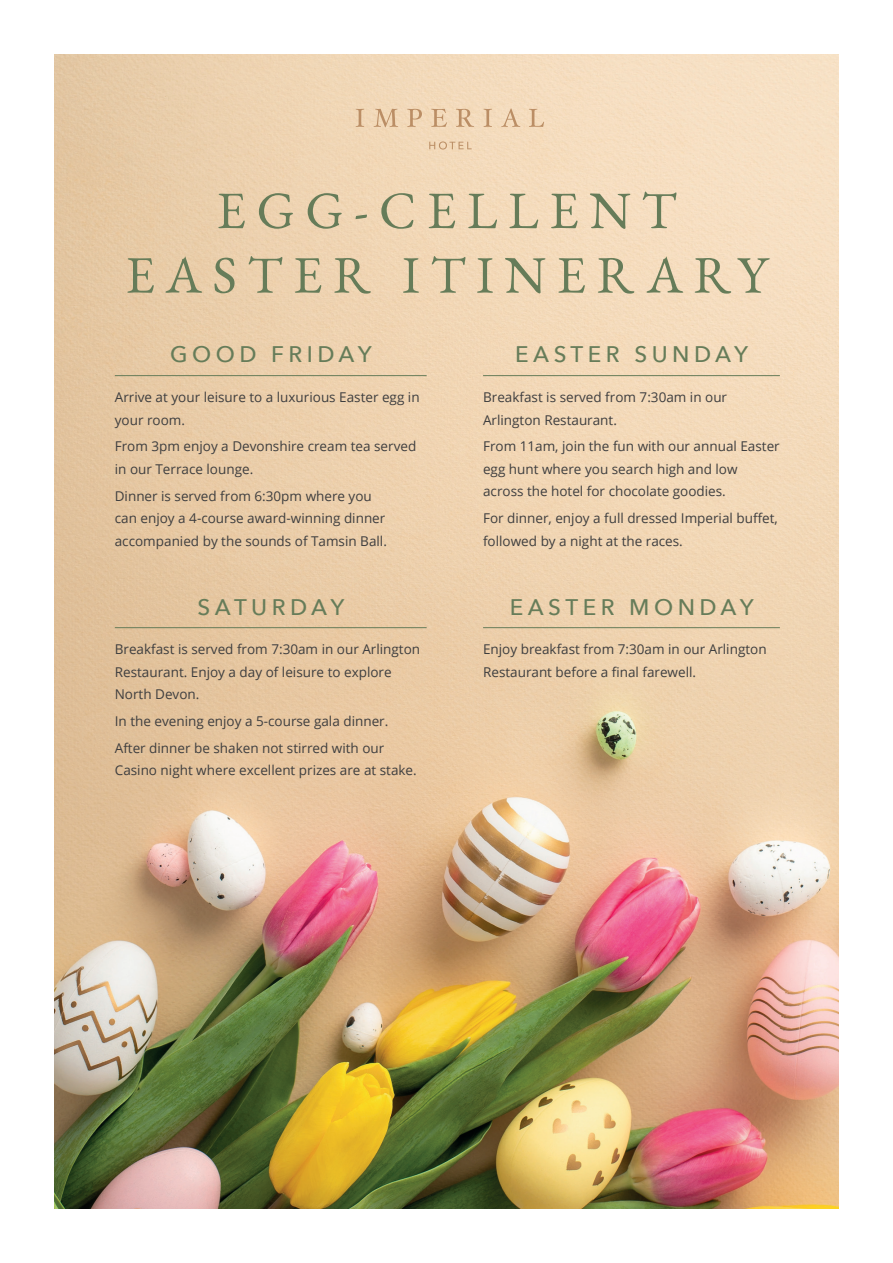
<style>
.page{position:relative;width:893px;height:1263px;background:#fff}
.page>*{position:absolute;margin:0;border:0;box-sizing:border-box;transform-origin:0 0}
.t1{font:52.5px/64.5px "EB Garamond";letter-spacing:.2em;color:#667c59;text-align:center}
.t2{font:500 22.5px "Avenir Next";letter-spacing:.2em;color:#667c59}
.t3{font:13.5px/22.5px "Open Sans";color:#3e3e3f}
</style>
<div class="page">
<img style="left:54px;top:54px;width:785px;height:1155px">
<svg style="left:356px;top:108px;width:188px;height:19px;background:#e7caa9"></svg>
<svg style="left:429px;top:141px;width:43px;height:8px"></svg>
<hr style="left:115px;top:375px;width:312px;height:1px;background:#667c59">
<hr style="left:115px;top:627px;width:312px;height:1px;background:#667c59">
<hr style="left:483px;top:375px;width:297px;height:1px;background:#667c59">
<hr style="left:483px;top:627px;width:297px;height:1px;background:#667c59">
<h1 class="t1" style="left:125px;top:178px;width:644px">EGG-CELLENT<br>EASTER ITINERARY</h1>
<h2 class="t2" style="left:170px;top:335px;width:203px">GOOD FRIDAY</h2>
<p class="t3" style="left:115px;top:385px;width:306px">Arrive at your leisure to a luxurious Easter egg in your room.</p>
<p class="t3" style="left:115px;top:435px;width:303px">From 3pm enjoy a Devonshire cream tea served in our Terrace lounge.</p>
<p class="t3" style="left:115px;top:484px;width:274px">Dinner is served from 6:30pm where you can enjoy a 4-course award-winning dinner accompanied by the sounds of Tamsin Ball.</p>
<h2 class="t2" style="left:198px;top:587px;width:148px">SATURDAY</h2>
<p class="t3" style="left:115px;top:637px;width:307px">Breakfast is served from 7:30am in our Arlington<br>Restaurant. Enjoy a day of leisure to explore<br>North Devon.</p>
<p class="t3" style="left:115px;top:707px;width:275px;line-height:26.7px">In the evening enjoy a 5-course gala dinner.<br>After dinner be shaken not stirred with our</p>
<p class="t3" style="left:115px;top:759px;width:303px">Casino night where excellent prizes are at stake.</p>
<h2 class="t2" style="left:515px;top:335px;width:235px">EASTER SUNDAY</h2>
<p class="t3" style="left:483px;top:385px;width:246px">Breakfast is served from 7:30am in our<br>Arlington Restaurant.</p>
<p class="t3" style="left:483px;top:435px;width:298px">From 11am, join the fun with our annual Easter egg hunt where you search high and low across the hotel for chocolate goodies.</p>
<p class="t3" style="left:483px;top:506px;width:296px">For dinner, enjoy a full dressed Imperial buffet, followed by a night at the races.</p>
<h2 class="t2" style="left:510px;top:587px;width:246px">EASTER MONDAY</h2>
<p class="t3" style="left:483px;top:637px;width:285px">Enjoy breakfast from 7:30am in our Arlington<br>Restaurant before a final farewell.</p>
</div>
